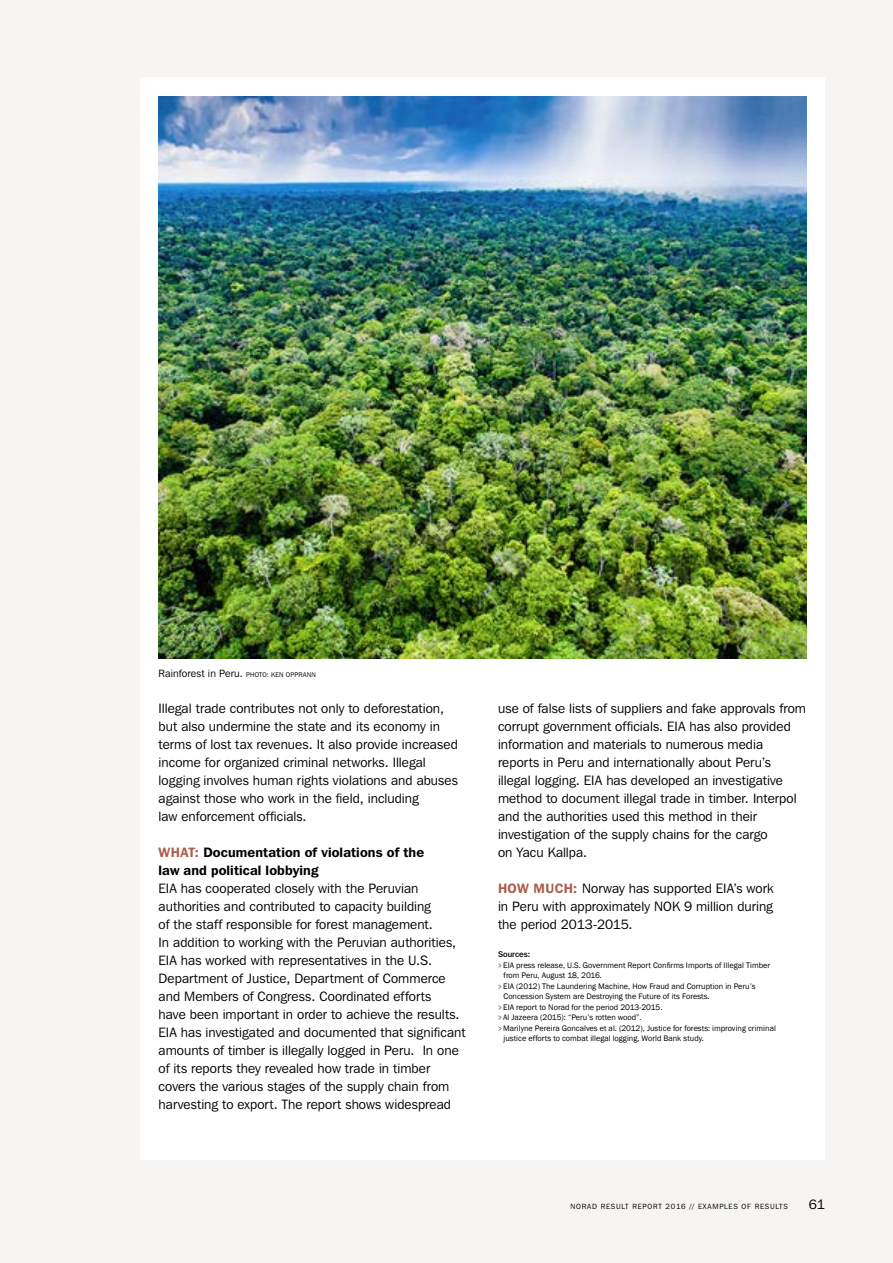
<style>
.page{position:relative;width:893px;height:1263px;background:#f6f5f4}
.page>*{position:absolute;margin:0;border:0;box-sizing:border-box;transform-origin:0 0}
.t1{font:13.5px/18px "Franklin Gothic IT Cby BT";letter-spacing:.005em;color:#000}
.t2{font:600 13.5px/18px "Franklin Gothic IT Cby BT";letter-spacing:.01em;color:#000}
.t3{font:10.5px "Franklin Gothic IT Cby BT";letter-spacing:.01em;color:#000}
.t4{font:8.25px "Franklin Gothic";color:#000}
.t5{font:500 8.25px "Franklin Gothic IT Cby BT";color:#000}
.t6{font:7.5px "Franklin Gothic IT Cby BT";letter-spacing:.1em;color:#000}
.s1{font-size:6.75px}
.s2{color:#ac5e4e}
.s3{font-weight:600;color:#ac5e4e}
.s4{font-family:"Franklin Gothic IT Cby BT"}
</style>
<div class="page">
<div style="left:140px;top:78px;width:685px;height:1082px;background:#fff"></div>
<img style="left:159px;top:96px;width:648px;height:563px">
<p class="t3" style="left:159px;top:667px;width:159px">Rainforest in Peru. <span class="s1">PHOTO: KEN OPPRANN</span></p>
<p class="t1" style="left:159px;top:699px;width:301px">Illegal trade contributes not only to deforestation, but also undermine the state and its economy in terms of lost tax revenues. It also provide increased income for organized criminal networks. Illegal logging involves human rights violations and abuses against those who work in the field, including<br>law enforcement officials.</p>
<p class="t2" style="left:159px;top:843px;width:267px"><span class="s2">WHAT:</span> Documentation of violations of the law and political lobbying</p>
<p class="t1" style="left:159px;top:879px;width:308px">EIA has cooperated closely with the Peruvian authorities and contributed to capacity building<br>of the staff responsible for forest management.<br>In addition to working with the Peruvian authorities, EIA has worked with representatives in the U.S.<br>Department of Justice, Department of Commerce and Members of Congress. Coordinated efforts<br>have been important in order to achieve the results.<br>EIA has investigated and documented that significant amounts of timber is illegally logged in Peru. In one of its reports they revealed how trade in timber covers the various stages of the supply chain from harvesting to export. The report shows widespread</p>
<p class="t1" style="left:498px;top:699px;width:309px">use of false lists of suppliers and fake approvals from corrupt government officials. EIA has also provided information and materials to numerous media reports in Peru and internationally about Peru’s illegal logging. EIA has developed an investigative method to document illegal trade in timber. Interpol and the authorities used this method in their investigation of the supply chains for the cargo<br>on Yacu Kallpa.</p>
<p class="t1" style="left:498px;top:879px;width:277px;text-align:justify"><span class="s3">HOW MUCH:</span> Norway has supported EIA’s work in Peru with approximately NOK 9 million during the period 2013-2015.</p>
<p class="t5" style="left:498px;top:949px;width:34px">Sources:</p>
<p class="t4" style="left:498px;top:960px;width:274px"><span class="s4">&gt;</span> EIA press release, U.S. Government Report Confirms Imports of Illegal Timber</p>
<p class="t4" style="left:504px;top:970px;width:100px">from Peru, August 18, 2016.</p>
<p class="t4" style="left:498px;top:981px;width:259px"><span class="s4">&gt;</span> EIA (2012) The Laundering Machine, How Fraud and Corruption in Peru’s</p>
<p class="t4" style="left:504px;top:991px;width:208px">Concession System are Destroying the Future of its Forests.</p>
<p class="t4" style="left:498px;top:1002px;width:166px"><span class="s4">&gt;</span> EIA report to Norad for the period 2013-2015.</p>
<p class="t4" style="left:498px;top:1012px;width:145px"><span class="s4">&gt;</span> Al Jazeera (2015): “Peru’s rotten wood”.</p>
<p class="t4" style="left:498px;top:1023px;width:279px"><span class="s4">&gt;</span> Marilyne Pereira Goncalves et al. (2012), Justice for forests: improving criminal</p>
<p class="t4" style="left:504px;top:1033px;width:202px">justice efforts to combat illegal logging, World Bank study.</p>
<p class="t6" style="left:571px;top:1202px;width:219px">NORAD RESULT REPORT 2016 // EXAMPLES OF RESULTS</p>
<p class="t1" style="left:809px;top:1195px;width:18px">61</p>
</div>
